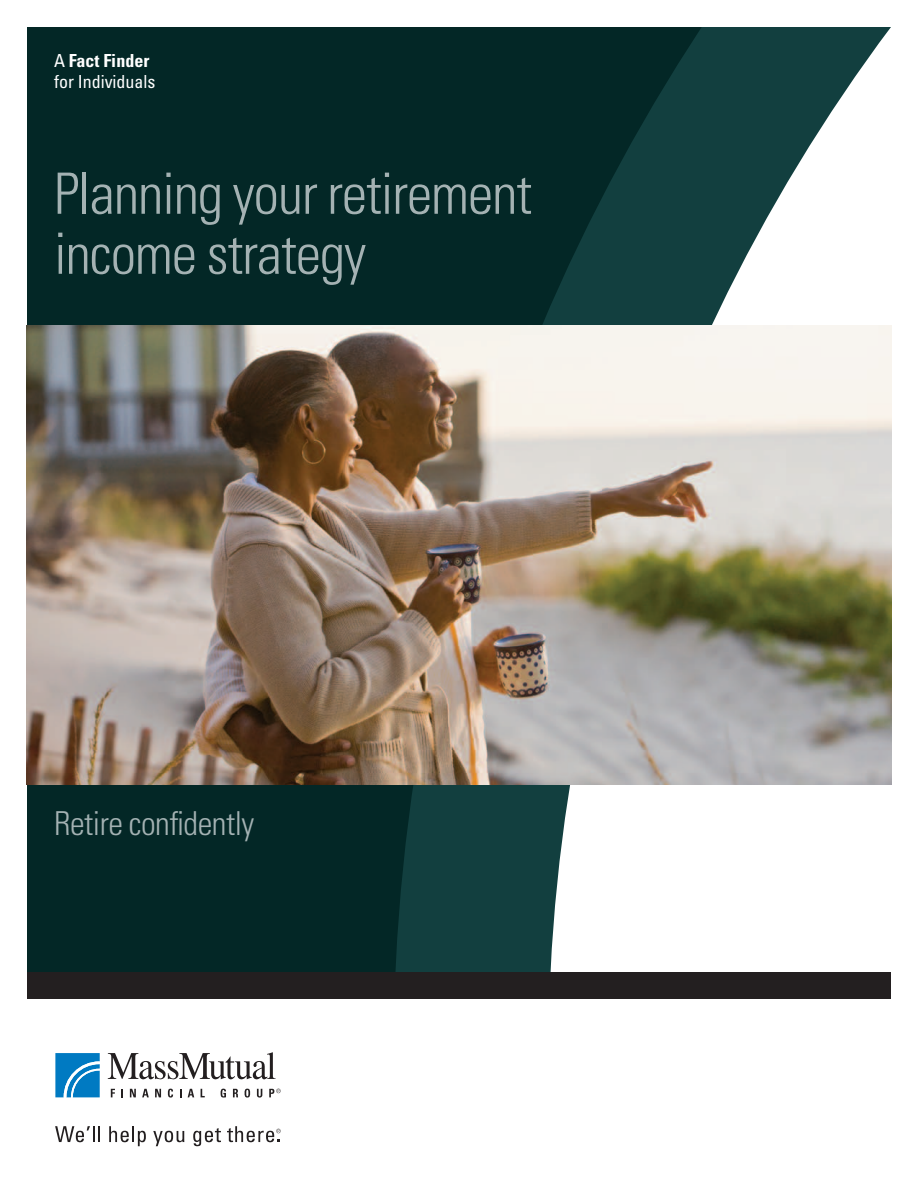
<style>
.page{position:relative;width:918px;height:1188px;background:#fff}
.page>*{position:absolute;margin:0;border:0;box-sizing:border-box;transform-origin:0 0}
.t1{font:300 condensed 57px/60px "Univers LT Std";letter-spacing:-.02em;color:#a4b2b3}
.t2{font:300 condensed 33px "Univers LT Std";letter-spacing:-.015em;color:#a4b2b3}
.t3{font:condensed 18px/21px "Univers LT Std";color:#fff}
.s1{font-weight:700}
</style>
<div class="page">
<svg style="left:55px;top:1053px;width:45px;height:44px;background:#258dca"></svg>
<svg style="left:108px;top:1052px;width:168px;height:27px"></svg>
<svg style="left:111px;top:1089px;width:4px;height:8px"></svg>
<svg style="left:121px;top:1089px;width:2px;height:8px"></svg>
<svg style="left:130px;top:1089px;width:6px;height:8px"></svg>
<svg style="left:142px;top:1089px;width:7px;height:8px"></svg>
<svg style="left:155px;top:1089px;width:6px;height:8px"></svg>
<svg style="left:168px;top:1089px;width:5px;height:9px"></svg>
<svg style="left:188px;top:1089px;width:6px;height:8px"></svg>
<svg style="left:201px;top:1089px;width:4px;height:8px"></svg>
<svg style="left:221px;top:1089px;width:5px;height:9px"></svg>
<svg style="left:233px;top:1089px;width:5px;height:8px"></svg>
<svg style="left:245px;top:1089px;width:5px;height:9px"></svg>
<svg style="left:257px;top:1089px;width:5px;height:9px"></svg>
<svg style="left:269px;top:1089px;width:12px;height:8px"></svg>
<svg style="left:55px;top:1126px;width:45px;height:16px"></svg>
<svg style="left:109px;top:1126px;width:37px;height:20px"></svg>
<svg style="left:153px;top:1131px;width:31px;height:15px"></svg>
<svg style="left:193px;top:1128px;width:28px;height:18px"></svg>
<svg style="left:227px;top:1126px;width:54px;height:16px"></svg>
<div style="left:27px;top:27px;width:366px;height:945px;background:#032726"></div>
<svg style="left:393px;top:27px;width:498px;height:945px"></svg>
<div style="left:27px;top:972px;width:864px;height:27px;background:#231f20"></div>
<img style="left:27px;top:326px;width:864px;height:458px">
<p class="t3" style="left:54px;top:50px;width:103px">A <span class="s1">Fact Finder </span>for Individuals</p>
<p class="t1" style="left:54px;top:164px;width:480px">Planning your retirement income strategy</p>
<p class="t2" style="left:54px;top:804px;width:202px">Retire confidently</p>
</div>
